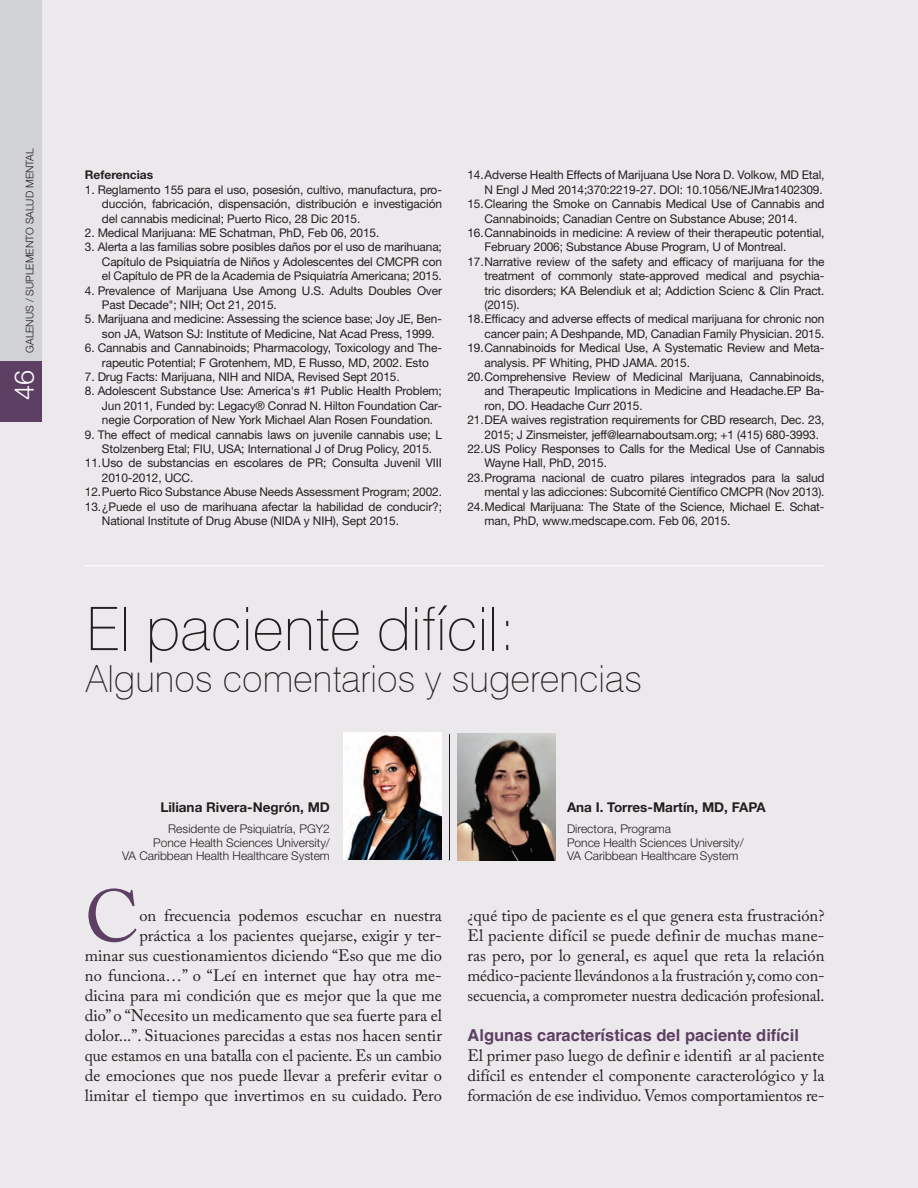
<style>
.page{position:relative;width:918px;height:1188px;background:#fff}
.page>*{position:absolute;margin:0;border:0;box-sizing:border-box;transform-origin:0 0}
.t1{font:72.9px "Adobe Caslon Pro";color:#5d3f63}
.t2{font:100 60px "Swiss 721 BT";color:#231f20}
.t3{font:100 37.5px "Swiss 721 BT";color:#231f20}
.t4{font:300 27px "Helvetica Neue";color:#fff}
.t5{font:16.5px/20px "Adobe Caslon Pro";color:#231f20;text-align:justify}
.t6{font:700 16.5px "Helvetica LT Std";color:#5d3f63}
.t7{font:700 13.5px "Helvetica Neue";color:#231f20}
.t8{font:12px/14.4px "Helvetica Neue";letter-spacing:-.01em;color:#231f20;text-align:justify}
.t9{font:300 12px/13.5px "Helvetica Neue";color:#231f20}
.t10{font:700 12px "Helvetica Neue";color:#231f20}
.t11{font:300 10.5px "Helvetica Neue";color:#231f20}
</style>
<div class="page">
<div style="left:0;top:0;width:917px;height:1188px;background:#ece9ed"></div>
<img style="left:457px;top:734px;width:98px;height:126px">
<img style="left:343px;top:733px;width:98px;height:126px">
<hr style="left:449px;top:734px;width:1px;height:126px;background:#231f20">
<hr style="left:85px;top:565px;width:738px;height:1px;background:#fff">
<div style="left:0;top:0;width:42px;height:412px;background:#d1d2d4"></div>
<div style="left:0;top:361px;width:42px;height:60px;background:#5d3f63"></div>
<p class="t11" style="left:23px;top:353px;width:206px;rotate:-90deg">GALENUS / SUPLEMENTO SALUD MENTAL</p>
<h3 class="t4" style="left:8px;top:400px;width:32px;rotate:-90deg">46</h3>
<p class="t10" style="left:85px;top:168px;width:70px">Referencias</p>
<p class="t8" style="left:102px;top:182px;width:341px;text-indent:-17px">1. Reglamento 155 para el uso, posesión, cultivo, manufactura, pro&shy;ducción, fabricación, dispensación, distribución e investigación del cannabis medicinal; Puerto Rico, 28 Dic 2015.</p>
<p class="t8" style="left:85px;top:225px;width:296px">2. Medical Marijuana: ME Schatman, PhD, Feb 06, 2015.</p>
<p class="t8" style="left:102px;top:240px;width:341px;text-indent:-17px">3. Alerta a las familias sobre posibles daños por el uso de marihuana; Capítulo de Psiquiatría de Niños y Adolescentes del CMCPR con el Capítulo de PR de la Academia de Psiquiatría Americana; 2015.</p>
<p class="t8" style="left:102px;top:283px;width:341px;text-indent:-17px">4. Prevalence of Marijuana Use Among U.S. Adults Doubles Over<br>Past Decade"; NIH; Oct 21, 2015.</p>
<p class="t8" style="left:102px;top:312px;width:341px;text-indent:-17px">5. Marijuana and medicine: Assessing the science base; Joy JE, Ben&shy;son JA, Watson SJ: Institute of Medicine, Nat Acad Press, 1999.</p>
<p class="t8" style="left:85px;top:340px;width:358px;text-align:center">6. Cannabis and Cannabinoids; Pharmacology, Toxicology and The&shy;rapeutic Potential; F Grotenhem, MD, E Russo, MD, 2002. Esto</p>
<p class="t8" style="left:85px;top:369px;width:316px">7. Drug Facts: Marijuana, NIH and NIDA, Revised Sept 2015.</p>
<p class="t8" style="left:102px;top:384px;width:341px;text-indent:-17px">8. Adolescent Substance Use: America's #1 Public Health Problem; Jun 2011, Funded by: Legacy® Conrad N. Hilton Foundation Car&shy;negie Corporation of New York Michael Alan Rosen Foundation.</p>
<p class="t8" style="left:85px;top:427px;width:358px">9. The effect of medical cannabis laws on juvenile cannabis use; L</p>
<p class="t8" style="left:102px;top:441px;width:332px">Stolzenberg Etal; FIU, USA; International J of Drug Policy, 2015.</p>
<p class="t8" style="left:85px;top:456px;width:358px">11.Uso de substancias en escolares de PR; Consulta Juvenil VIII</p>
<p class="t8" style="left:102px;top:470px;width:93px">2010-2012, UCC.</p>
<p class="t8" style="left:85px;top:484px;width:358px">12.Puerto Rico Substance Abuse Needs Assessment Program; 2002.</p>
<p class="t8" style="left:85px;top:499px;width:358px">13.¿Puede el uso de marihuana afectar la habilidad de conducir?;</p>
<p class="t8" style="left:102px;top:513px;width:298px">National Institute of Drug Abuse (NIDA y NIH), Sept 2015.</p>
<p class="t8" style="left:467px;top:168px;width:358px">14.Adverse Health Effects of Marijuana Use Nora D. Volkow, MD Etal,</p>
<p class="t8" style="left:484px;top:182px;width:340px">N Engl J Med 2014;370:2219-27. DOI: 10.1056/NEJMra1402309.</p>
<p class="t8" style="left:467px;top:197px;width:359px">15.Clearing the Smoke on Cannabis Medical Use of Cannabis and</p>
<p class="t8" style="left:484px;top:211px;width:314px">Cannabinoids; Canadian Centre on Substance Abuse; 2014.</p>
<p class="t8" style="left:467px;top:225px;width:358px">16.Cannabinoids in medicine: A review of their therapeutic potential,</p>
<p class="t8" style="left:484px;top:240px;width:303px">February 2006; Substance Abuse Program, U of Montreal.</p>
<p class="t8" style="left:467px;top:254px;width:358px">17.Narrative review of the safety and efficacy of marijuana for the</p>
<p class="t8" style="left:484px;top:269px;width:341px">treatment of commonly state-approved medical and psychia-</p>
<p class="t8" style="left:484px;top:283px;width:341px">tric disorders; KA Belendiuk et al; Addiction Scienc &amp; Clin Pract.</p>
<p class="t8" style="left:484px;top:297px;width:37px">(2015).</p>
<p class="t8" style="left:467px;top:312px;width:358px">18.Efficacy and adverse effects of medical marijuana for chronic non</p>
<p class="t8" style="left:484px;top:326px;width:341px">cancer pain; A Deshpande, MD, Canadian Family Physician. 2015.</p>
<p class="t8" style="left:467px;top:341px;width:358px">19.Cannabinoids for Medical Use, A Systematic Review and Meta-</p>
<p class="t8" style="left:484px;top:355px;width:207px">analysis. PF Whiting, PHD JAMA. 2015.</p>
<p class="t8" style="left:467px;top:369px;width:358px">20.Comprehensive Review of Medicinal Marijuana, Cannabinoids,</p>
<p class="t8" style="left:484px;top:384px;width:341px">and Therapeutic Implications in Medicine and Headache.EP Ba-</p>
<p class="t8" style="left:484px;top:398px;width:160px">ron, DO. Headache Curr 2015.</p>
<p class="t8" style="left:467px;top:413px;width:358px">21.DEA waives registration requirements for CBD research, Dec. 23,</p>
<p class="t8" style="left:484px;top:427px;width:336px">2015; J Zinsmeister, jeff@learnaboutsam.org; +1 (415) 680-3993.</p>
<p class="t8" style="left:467px;top:441px;width:359px">22.US Policy Responses to Calls for the Medical Use of Cannabis</p>
<p class="t8" style="left:484px;top:456px;width:124px">Wayne Hall, PhD, 2015.</p>
<p class="t8" style="left:467px;top:470px;width:358px">23.Programa nacional de cuatro pilares integrados para la salud</p>
<p class="t8" style="left:484px;top:485px;width:341px">mental y las adicciones: Subcomité Científico CMCPR (Nov 2013).</p>
<p class="t8" style="left:467px;top:499px;width:358px">24.Medical Marijuana: The State of the Science, Michael E. Schat-</p>
<p class="t8" style="left:484px;top:513px;width:247px">man, PhD, www.medscape.com. Feb 06, 2015.</p>
<h2 class="t2" style="left:86px;top:592px;width:431px">El paciente difícil:</h2>
<h3 class="t3" style="left:86px;top:656px;width:558px">Algunos comentarios y sugerencias</h3>
<p class="t7" style="left:160px;top:799px;width:171px">Liliana Rivera-Negrón, MD</p>
<p class="t9" style="left:122px;top:822px;width:209px;text-align:right">Residente de Psiquiatría, PGY2<br>Ponce Health Sciences University/<br>VA Caribbean Health Healthcare System</p>
<p class="t7" style="left:567px;top:799px;width:200px">Ana I. Torres-Martín, MD, FAPA</p>
<p class="t9" style="left:567px;top:822px;width:178px">Directora, Programa<br>Ponce Health Sciences University/<br>VA Caribbean Healthcare System</p>
<h1 class="t1" style="left:85px;top:873px;width:56px">C</h1>
<p class="t5" style="left:85px;top:905px;width:358px;text-align:right">on frecuencia podemos escuchar en nuestra práctica a los pacientes quejarse, exigir y ter-<br>minar sus cuestionamientos diciendo “Eso que me dio no funciona…” o “Leí en internet que hay otra me&shy;dicina para mi condición que es mejor que la que me dio” o “Necesito un medicamento que sea fuerte para el dolor...”. Situaciones parecidas a estas nos hacen sentir que estamos en una batalla con el paciente. Es un cambio de emociones que nos puede llevar a preferir evitar o limitar el tiempo que invertimos en su cuidado. Pero</p>
<p class="t5" style="left:467px;top:905px;width:358px">¿qué tipo de paciente es el que genera esta frustración?<br>El paciente difícil se puede definir de muchas mane&shy;ras pero, por lo general, es aquel que reta la relación médico-paciente llevándonos a la frustración y, como con&shy;secuencia, a comprometer nuestra dedicación profesional.</p>
<h3 class="t6" style="left:467px;top:1025px;width:333px">Algunas características del paciente difícil</h3>
<h3 class="t5" style="left:467px;top:1045px;width:358px">El primer paso luego de definir e identifi ar al paciente difícil es entender el componente caracterológico y la formación de ese individuo. Vemos comportamientos re-</h3>
</div>
